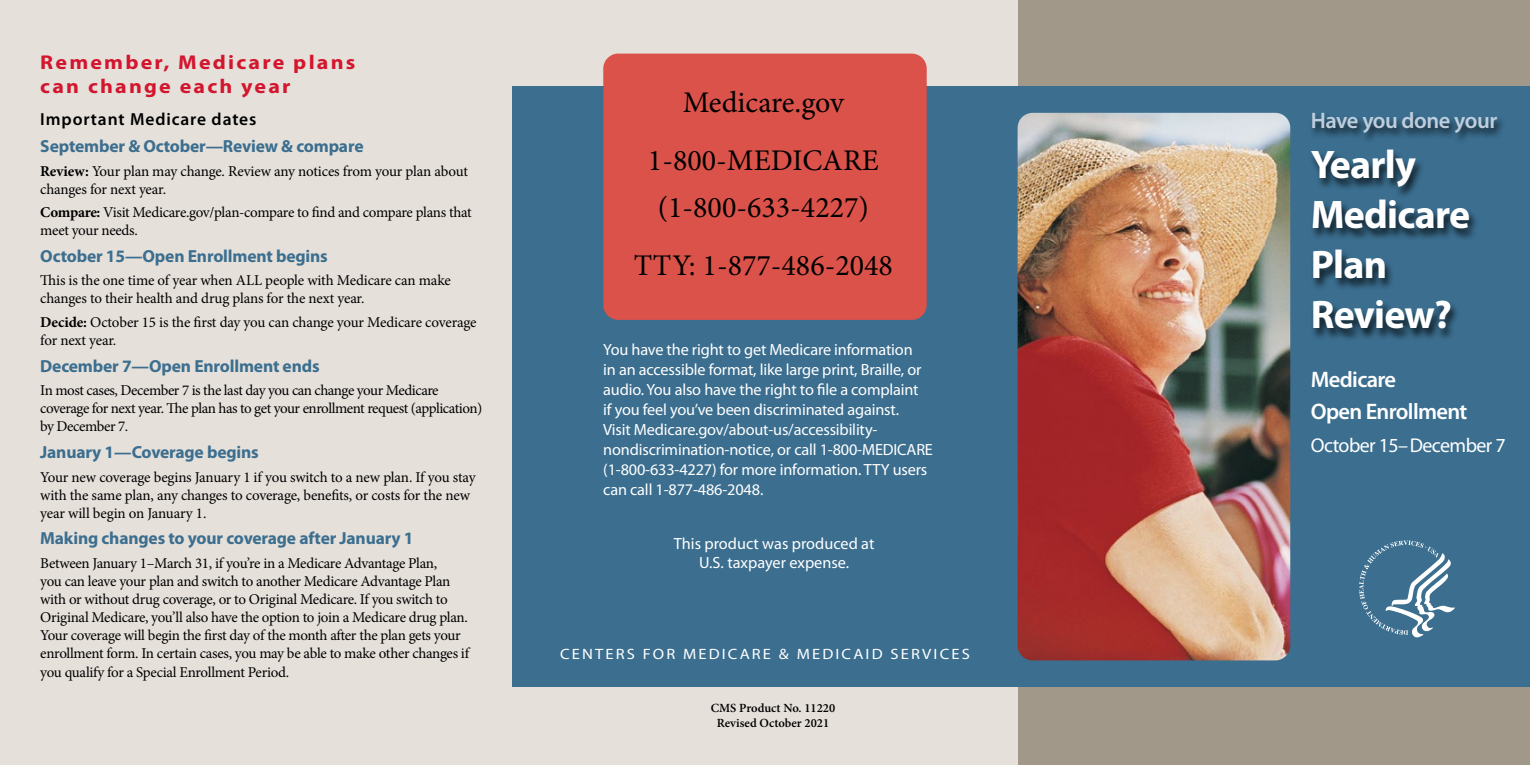
<style>
.page{position:relative;width:1530px;height:765px;background:#fff}
.page>*{position:absolute;margin:0;border:0;box-sizing:border-box;transform-origin:0 0}
.t1{font:700 40px/50px "Myriad Pro";letter-spacing:-.02em;color:#fff}
.Text{font:30px "Minion Pro";color:#000}
.t2{font:600 22.5px/32.5px "Myriad Pro";letter-spacing:-.03em;color:#fff}
.t3{font:600 22.5px "Myriad Pro";letter-spacing:-.02em;color:#bfcedd}
.t4{font:700 20px/24px "Myriad Pro";letter-spacing:.1em;color:#d3162e;scale:1.1 1}
.t5{font:20px "Myriad Pro";letter-spacing:-.03em;color:#fff}
.Text-2{font:700 17.5px "Myriad Pro";letter-spacing:-.01em;color:#3b6e8f}
.t6{font:600 17.5px "Myriad Pro";letter-spacing:.05em;color:#000}
.Text-3{font:16.25px/20px "Myriad Pro";letter-spacing:-.01em;color:#fff}
.Text-4{font:15px/18px "Minion Pro";letter-spacing:-.02em;color:#000}
.t7{font:15px "Myriad Pro";letter-spacing:.13em;color:#fff;scale:1.1 1}
.t8{font:600 12.5px/15px "Minion Pro";color:#000;text-align:center}
.s1{font-weight:700}
</style>
<div class="page">
<div style="left:1018px;top:0;width:512px;height:765px;background:#a2988a"></div>
<div style="left:0;top:0;width:1018px;height:765px;background:#e5e0da"></div>
<div style="left:512px;top:87px;width:1018px;height:600px;background:#3b6e8f"></div>
<div style="left:603px;top:54px;width:324px;height:266px;background:#db524a;border-radius:15px"></div>
<div style="left:1308px;top:111px;width:198px;height:230px;background:#000;opacity:.74"></div>
<img style="left:1018px;top:113px;width:272px;height:547px">
<svg style="left:1359px;top:540px;width:96px;height:98px"></svg>
<h1 class="t4" style="left:40px;top:51px;width:288px">Remember, Medicare plans can change each year</h1>
<h1 class="t6" style="left:40px;top:108px;width:218px">Important Medicare dates</h1>
<h2 class="Text-2" style="left:40px;top:136px;width:325px">September &amp; October—Review &amp; compare</h2>
<h2 class="Text-4" style="left:40px;top:162px;width:429px"><span class="s1">Review:</span> Your plan may change. Review any notices from your plan about changes for next year.</h2>
<h2 class="Text-4" style="left:40px;top:203px;width:433px"><span class="s1">Compare:</span> Visit Medicare.gov/plan-compare to find and compare plans that meet your needs.</h2>
<h2 class="Text-2" style="left:40px;top:246px;width:289px">October 15—Open Enrollment begins</h2>
<h2 class="Text-4" style="left:40px;top:272px;width:412px">This is the one time of year when ALL people with Medicare can make changes to their health and drug plans for the next year.</h2>
<h2 class="Text-4" style="left:40px;top:313px;width:438px"><span class="s1">Decide:</span> October 15 is the first day you can change your Medicare coverage for next year.</h2>
<h2 class="Text-2" style="left:40px;top:356px;width:281px">December 7—Open Enrollment ends</h2>
<h2 class="Text-4" style="left:40px;top:382px;width:444px">In most cases, December 7 is the last day you can change your Medicare coverage for next year. The plan has to get your enrollment request (application) by December 7.</h2>
<h2 class="Text-2" style="left:40px;top:442px;width:220px">January 1—Coverage begins</h2>
<h2 class="Text-4" style="left:40px;top:468px;width:437px">Your new coverage begins January 1 if you switch to a new plan. If you stay with the same plan, any changes to coverage, benefits, or costs for the new year will begin on January 1.</h2>
<h2 class="Text-2" style="left:40px;top:528px;width:375px">Making changes to your coverage after January 1</h2>
<h2 class="Text-4" style="left:40px;top:554px;width:430px">Between January 1–March 31, if you’re in a Medicare Advantage Plan,<br>you can leave your plan and switch to another Medicare Advantage Plan with or without drug coverage, or to Original Medicare. If you switch to Original Medicare, you’ll also have the option to join a Medicare drug plan.<br>Your coverage will begin the first day of the month after the plan gets your enrollment form. In certain cases, you may be able to make other changes if</h2>
<h2 class="Text-4" style="left:40px;top:664px;width:250px">you qualify for a Special Enrollment Period.</h2>
<h2 class="Text" style="left:683px;top:82px;width:163px">Medicare.gov</h2>
<h2 class="Text" style="left:648px;top:140px;width:232px">1-800-MEDICARE</h2>
<h2 class="Text" style="left:658px;top:187px;width:213px">(1-800-633-4227)</h2>
<h2 class="Text" style="left:634px;top:246px;width:261px">TTY: 1-877-486-2048</h2>
<h2 class="Text-3" style="left:603px;top:340px;width:331px">You have the right to get Medicare information<br>in an accessible format, like large print, Braille, or audio. You also have the right to file a complaint<br>if you feel you’ve been discriminated against.<br>Visit Medicare.gov/about-us/accessibility&shy;nondiscrimination-notice, or call 1-800-MEDICARE (1-800-633-4227) for more information. TTY users can call 1-877-486-2048.</h2>
<h2 class="Text-3" style="left:674px;top:533px;width:202px;line-height:19.5px;text-align:center">This product was produced at<br>U.S. taxpayer expense.</h2>
<p class="t7" style="left:560px;top:644px;width:374px">CENTERS FOR MEDICARE &amp; MEDICAID SERVICES</p>
<p class="t8" style="left:711px;top:700px;width:126px">CMS Product No. 11220<br>Revised October 2021</p>
<h1 class="t3" style="left:1311px;top:106px;width:188px">Have you done your</h1>
<h1 class="t1" style="left:1311px;top:140px;width:107px">Yearly</h1>
<h1 class="t1" style="left:1311px;top:190px;width:161px">Medicare<br>Plan<br>Review?</h1>
<h1 class="t2" style="left:1311px;top:362px;width:158px">Medicare<br>Open Enrollment</h1>
<h1 class="t5" style="left:1311px;top:433px;width:196px">October 15–December 7</h1>
</div>
